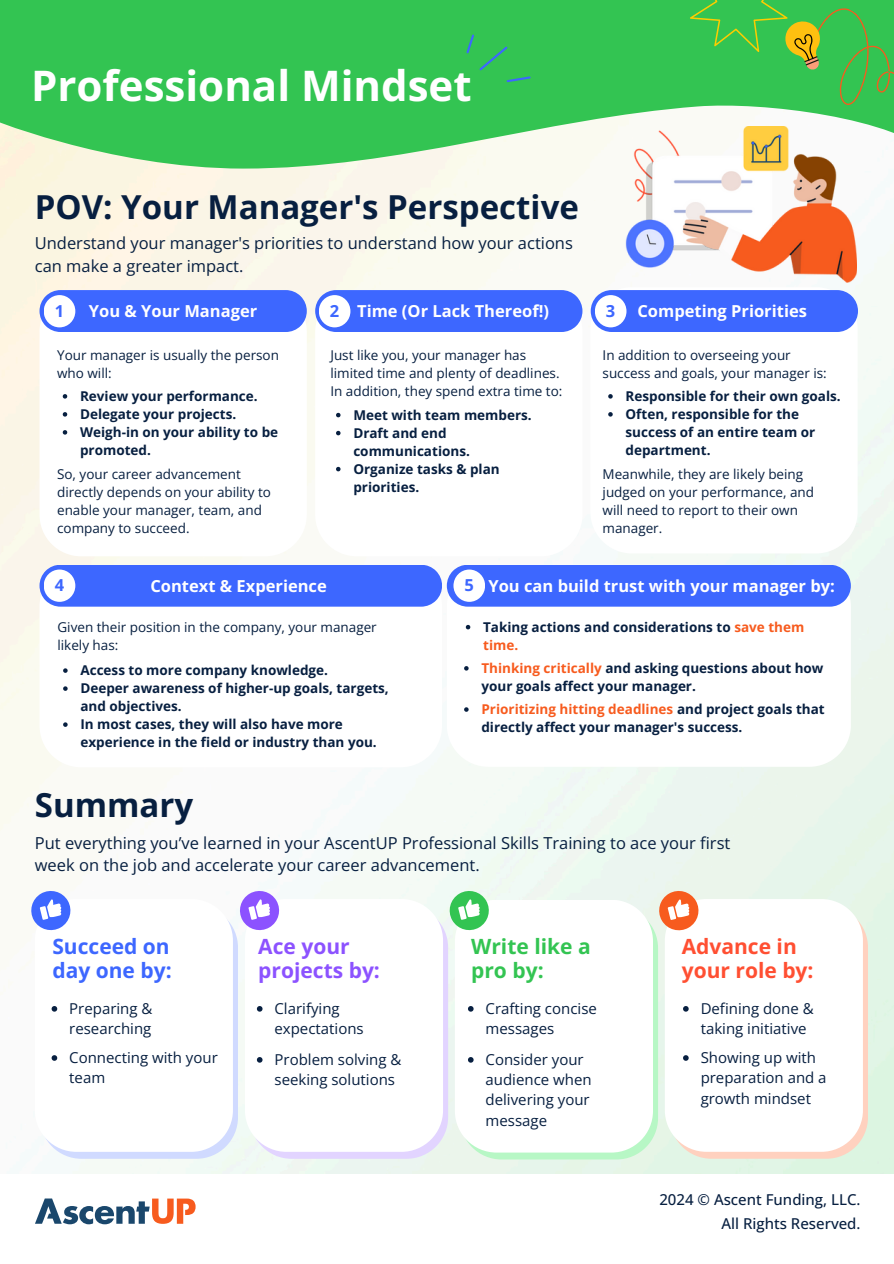
<style>
.page{position:relative;width:894px;height:1264px;background:#fff}
.page>*{position:absolute;margin:0;border:0;box-sizing:border-box;transform-origin:0 0}
.t1{font:700 42px "Open Sans";color:#fff}
.t2{font:700 33px "Open Sans";color:#071f40}
.t3{font:700 21px/24.8px "Open Sans";color:#ff4f32}
.t4{font:700 21px/24.8px "Open Sans";color:#3d67ff}
.t5{font:700 21px/24.8px "Open Sans";color:#8c52ff}
.t6{font:700 21px/24.8px "Open Sans";color:#33c452}
.t7{font:16.5px/22.5px "Open Sans";color:#071f40}
.t8{font:700 16.5px "Open Sans";color:#fff}
.t9{font:700 16.5px "Open Sans";color:#3d67ff}
.t10{font:15px/20.2px "Open Sans";color:#071f40}
.t11{font:500 15px/23.7px "Open Sans";color:#071f40;text-align:right}
.t12{font:700 13.5px/18px "Open Sans";color:#071f40}
.t13{font:13.5px/18px "Open Sans";color:#071f40}
.s1{color:#f75b1e}
</style>
<div class="page">
<svg style="left:35px;top:1198px;width:160px;height:26px"></svg>
<img style="left:0;top:169px;width:893px;height:1004px">
<div style="left:250px;top:906px;width:198px;height:252px;background:#e2d4ff;border-radius:42px"></div>
<div style="left:245px;top:899px;width:198px;height:252px;background:#fff;border-radius:42px"></div>
<svg style="left:460px;top:906px;width:198px;height:253px;background:#c0f7cc"></svg>
<div style="left:455px;top:899px;width:197px;height:253px;background:#fff;border-radius:42px"></div>
<div style="left:40px;top:906px;width:198px;height:252px;background:#d0daff;border-radius:42px"></div>
<div style="left:35px;top:899px;width:198px;height:252px;background:#fff;border-radius:42px"></div>
<svg style="left:669px;top:906px;width:198px;height:252px;fill:#ffd1bf"></svg>
<div style="left:664px;top:899px;width:198px;height:252px;background:#fff;border-radius:42px"></div>
<svg style="left:0;top:0;width:893px;height:169px;background:#4ecb67"></svg>
<div style="left:39px;top:290px;width:268px;height:266px;background:#fff;border-radius:42px"></div>
<div style="left:590px;top:287px;width:267px;height:266px;background:#fff;border-radius:42px"></div>
<div style="left:315px;top:290px;width:267px;height:266px;background:#fff;border-radius:42px"></div>
<div style="left:39px;top:565px;width:403px;height:202px;background:#fff;border-radius:42px"></div>
<div style="left:446px;top:564px;width:404px;height:202px;background:#fff;border-radius:42px"></div>
<svg style="left:689px;top:0;width:204px;height:124px;background:#53c65d"></svg>
<svg style="left:466px;top:34px;width:64px;height:53px;background:#33bf5a"></svg>
<img style="left:618px;top:126px;width:238px;height:157px">
<svg style="left:31px;top:890px;width:40px;height:40px"></svg>
<svg style="left:240px;top:890px;width:39px;height:40px"></svg>
<svg style="left:449px;top:890px;width:40px;height:40px"></svg>
<svg style="left:659px;top:890px;width:39px;height:40px"></svg>
<div style="left:39px;top:290px;width:267px;height:42px;background:#3d67ff"></div>
<div style="left:39px;top:564px;width:811px;height:42px;background:#3d67ff"></div>
<div style="left:315px;top:290px;width:267px;height:42px;background:#3d67ff"></div>
<div style="left:590px;top:290px;width:267px;height:42px;background:#3d67ff"></div>
<svg style="left:52px;top:1006px;width:5px;height:5px"></svg>
<svg style="left:52px;top:1055px;width:5px;height:5px"></svg>
<svg style="left:257px;top:1006px;width:5px;height:5px"></svg>
<svg style="left:257px;top:1057px;width:5px;height:5px"></svg>
<svg style="left:468px;top:1006px;width:5px;height:5px"></svg>
<svg style="left:468px;top:1057px;width:5px;height:5px"></svg>
<svg style="left:683px;top:1006px;width:5px;height:5px"></svg>
<svg style="left:683px;top:1055px;width:5px;height:5px"></svg>
<svg style="left:63px;top:394px;width:4px;height:4px"></svg>
<svg style="left:63px;top:412px;width:4px;height:4px"></svg>
<svg style="left:63px;top:430px;width:4px;height:4px"></svg>
<div style="left:44px;top:295px;width:31px;height:32px;background:#fff;border-radius:50%"></div>
<div style="left:44px;top:569px;width:31px;height:33px;background:#fff;border-radius:50%"></div>
<div style="left:453px;top:569px;width:32px;height:33px;background:#fff;border-radius:50%"></div>
<div style="left:319px;top:295px;width:31px;height:32px;background:#fff;border-radius:50%"></div>
<div style="left:594px;top:295px;width:32px;height:32px;background:#fff;border-radius:50%"></div>
<svg style="left:63px;top:668px;width:5px;height:5px"></svg>
<svg style="left:63px;top:686px;width:5px;height:5px"></svg>
<svg style="left:63px;top:722px;width:5px;height:5px"></svg>
<svg style="left:465px;top:625px;width:5px;height:4px"></svg>
<svg style="left:464px;top:666px;width:4px;height:4px"></svg>
<svg style="left:464px;top:707px;width:4px;height:4px"></svg>
<svg style="left:336px;top:413px;width:4px;height:4px"></svg>
<svg style="left:336px;top:431px;width:4px;height:4px"></svg>
<svg style="left:336px;top:467px;width:4px;height:4px"></svg>
<svg style="left:608px;top:394px;width:4px;height:4px"></svg>
<svg style="left:608px;top:412px;width:4px;height:4px"></svg>
<p class="t1" style="left:31px;top:56px;width:442px">Professional Mindset</p>
<p class="t2" style="left:35px;top:184px;width:545px">POV: Your Manager's Perspective</p>
<p class="t7" style="left:35px;top:232px;width:539px">Understand your manager's priorities to understand how your actions can make a greater impact.</p>
<p class="t9" style="left:55px;top:299px;width:11px">1</p>
<p class="t8" style="left:89px;top:299px;width:170px">You &amp; Your Manager</p>
<p class="t8" style="left:357px;top:299px;width:193px">Time (Or Lack Thereof!)</p>
<p class="t8" style="left:637px;top:299px;width:171px">Competing Priorities</p>
<p class="t9" style="left:330px;top:299px;width:11px">2</p>
<p class="t9" style="left:605px;top:299px;width:11px">3</p>
<p class="t13" style="left:57px;top:346px;width:223px">Your manager is usually the person who will:</p>
<h4 class="t12" style="left:80px;top:386px;width:179px">Review your performance.</h4>
<p class="t12" style="left:80px;top:404px;width:158px">Delegate your projects.</p>
<h4 class="t12" style="left:80px;top:422px;width:199px">Weigh-in on your ability to be promoted.</h4>
<p class="t13" style="left:57px;top:465px;width:215px">So, your career advancement directly depends on your ability to enable your manager, team, and company to succeed.</p>
<p class="t13" style="left:330px;top:346px;width:233px">Just like you, your manager has limited time and plenty of deadlines.<br>In addition, they spend extra time to:</p>
<h3 class="t12" style="left:353px;top:405px;width:180px">Meet with team members.</h3>
<p class="t12" style="left:353px;top:423px;width:118px">Draft and end communications.</p>
<p class="t12" style="left:353px;top:459px;width:148px">Organize tasks &amp; plan priorities.</p>
<p class="t13" style="left:602px;top:346px;width:225px">In addition to overseeing your success and goals, your manager is:</p>
<p class="t12" style="left:625px;top:386px;width:216px">Responsible for their own goals.</p>
<p class="t12" style="left:625px;top:404px;width:191px">Often, responsible for the success of an entire team or department.</p>
<h3 class="t13" style="left:602px;top:465px;width:213px">Meanwhile, they are likely being judged on your performance, and will need to report to their own manager.</h3>
<h1 class="t8" style="left:150px;top:574px;width:178px">Context &amp; Experience</h1>
<p class="t8" style="left:488px;top:574px;width:348px">You can build trust with your manager by:</p>
<p class="t9" style="left:55px;top:573px;width:11px">4</p>
<p class="t9" style="left:464px;top:573px;width:11px">5</p>
<h4 class="t13" style="left:57px;top:617px;width:321px">Given their position in the company, your manager likely has:</h4>
<p class="t12" style="left:80px;top:661px;width:249px">Access to more company knowledge.</p>
<p class="t12" style="left:80px;top:679px;width:310px">Deeper awareness of higher-up goals, targets, and objectives.</p>
<p class="t12" style="left:80px;top:715px;width:298px">In most cases, they will also have more experience in the field or industry than you.</p>
<p class="t2" style="left:35px;top:782px;width:160px">Summary</p>
<p class="t12" style="left:483px;top:617px;width:322px">Taking actions and considerations to <span class="s1">save them time.</span></p>
<h2 class="t12" style="left:481px;top:658px;width:343px"><span class="s1">Thinking critically</span> and asking questions about how your goals affect your manager.</h2>
<h5 class="t12" style="left:481px;top:699px;width:345px"><span class="s1">Prioritizing hitting deadlines</span> and project goals that directly affect your manager's success.</h5>
<p class="t7" style="left:35px;top:831px;width:697px">Put everything you’ve learned in your AscentUP Professional Skills Training to ace your first week on the job and accelerate your career advancement.</p>
<p class="t4" style="left:52px;top:933px;width:121px">Succeed on day one by:</p>
<h4 class="t5" style="left:258px;top:933px;width:123px">Ace your projects by:</h4>
<p class="t6" style="left:471px;top:933px;width:121px">Write like a pro by:</p>
<p class="t3" style="left:681px;top:933px;width:133px">Advance in your role by:</p>
<p class="t10" style="left:69px;top:997px;width:85px">Preparing &amp; researching</p>
<h2 class="t10" style="left:69px;top:1047px;width:150px">Connecting with your team</h2>
<h5 class="t10" style="left:274px;top:997px;width:91px">Clarifying expectations</h5>
<h4 class="t10" style="left:274px;top:1048px;width:128px">Problem solving &amp; seeking solutions</h4>
<p class="t10" style="left:485px;top:997px;width:113px">Crafting concise messages</p>
<p class="t10" style="left:485px;top:1048px;width:108px">Consider your audience when delivering your message</p>
<p class="t10" style="left:700px;top:997px;width:114px">Defining done &amp; taking initiative</p>
<p class="t10" style="left:700px;top:1047px;width:127px">Showing up with preparation and a growth mindset</p>
<p class="t11" style="left:659px;top:1187px;width:202px">2024 © Ascent Funding, LLC.<br>All Rights Reserved.</p>
</div>
